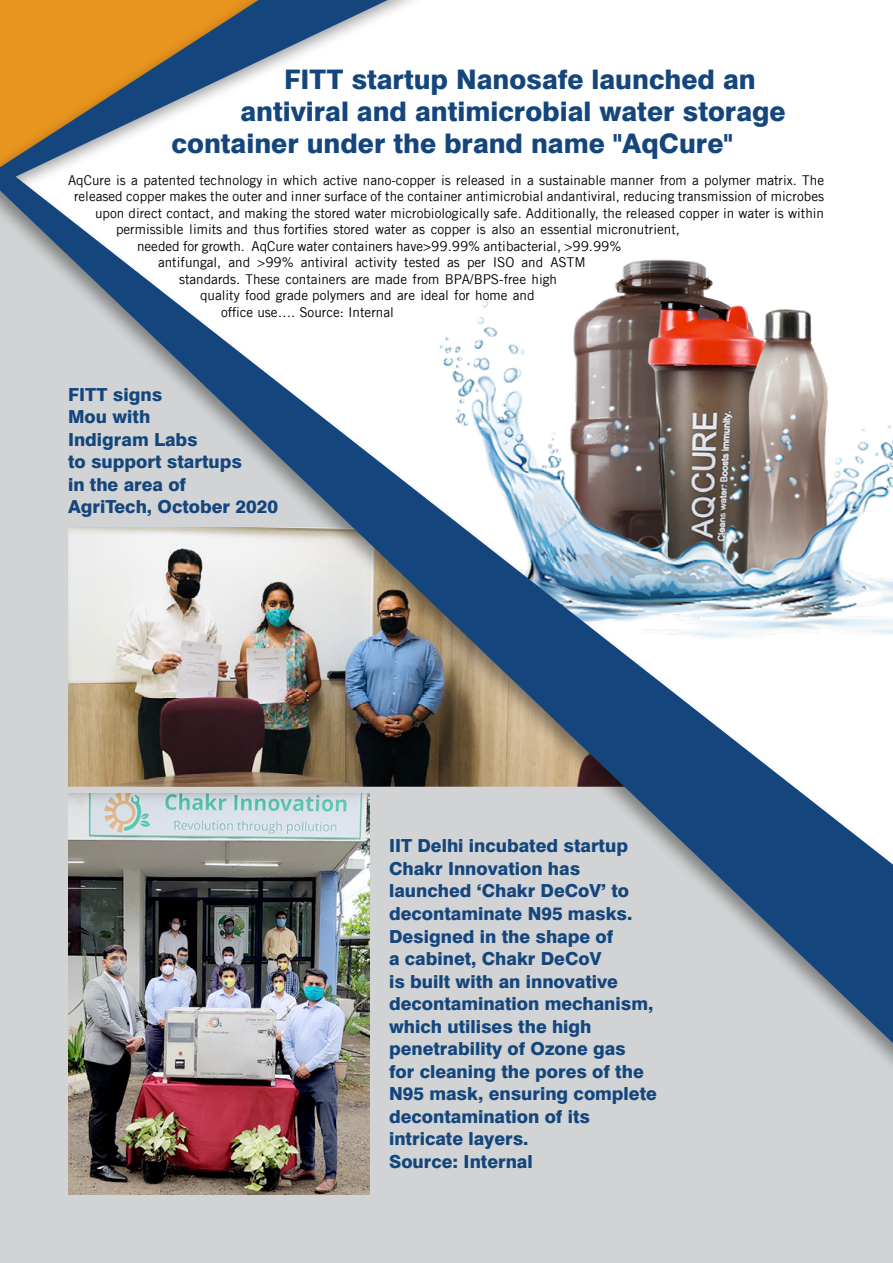
<style>
.page{position:relative;width:893px;height:1263px;background:#fff}
.page>*{position:absolute;margin:0;border:0;box-sizing:border-box;transform-origin:0 0}
.t1{font:800 27px "Swiss 721 BT";color:#14467d}
.t2{font:800 18px/22.5px "Swiss 721 BT";color:#14467d}
.t3{font:13.5px "Trade Gothic LT";color:#000}
</style>
<div class="page">
<div style="left:0;top:1082px;width:893px;height:181px;background:#d1d3d4"></div>
<img style="left:68px;top:1082px;width:302px;height:112px">
<div style="left:0;top:0;width:893px;height:1082px;background:#000;opacity:.4"></div>
<img style="left:0;top:0;width:893px;height:1043px">
<p class="t1" style="left:284px;top:63px;width:473px">FITT startup Nanosafe launched an</p>
<p class="t1" style="left:241px;top:95px;width:547px">antiviral and antimicrobial water storage</p>
<p class="t1" style="left:172px;top:127px;width:563px">container under the brand name "AqCure"</p>
<p class="t3" style="left:68px;top:172px;width:757px">AqCure is a patented technology in which active nano-copper is released in a sustainable manner from a polymer matrix. The</p>
<p class="t3" style="left:74px;top:188px;width:752px">released copper makes the outer and inner surface of the container antimicrobial andantiviral, reducing transmission of microbes</p>
<p class="t3" style="left:95px;top:205px;width:731px">upon direct contact, and making the stored water microbiologically safe. Additionally, the released copper in water is within</p>
<p class="t3" style="left:116px;top:221px;width:566px">permissible limits and thus fortifies stored water as copper is also an essential micronutrient,</p>
<p class="t3" style="left:137px;top:238px;width:486px">needed for growth. AqCure water containers have&gt;99.99% antibacterial, &gt;99.99%</p>
<p class="t3" style="left:158px;top:254px;width:429px">antifungal, and &gt;99% antiviral activity tested as per ISO and ASTM</p>
<p class="t3" style="left:179px;top:271px;width:379px">standards. These containers are made from BPA/BPS-free high</p>
<p class="t3" style="left:200px;top:287px;width:336px">quality food grade polymers and are ideal for home and</p>
<p class="t3" style="left:221px;top:304px;width:174px">office use…. Source: Internal</p>
<p class="t2" style="left:68px;top:383px;width:211px">FITT signs<br>Mou with<br>Indigram Labs<br>to support startups<br>in the area of<br>AgriTech, October 2020</p>
<p class="t2" style="left:389px;top:835px;width:269px">IIT Delhi incubated startup<br>Chakr Innovation has launched ‘Chakr DeCoV’ to decontaminate N95 masks.<br>Designed in the shape of<br>a cabinet, Chakr DeCoV<br>is built with an innovative decontamination mechanism, which utilises the high penetrability of Ozone gas<br>for cleaning the pores of the<br>N95 mask, ensuring complete decontamination of its intricate layers.<br>Source: Internal</p>
</div>
